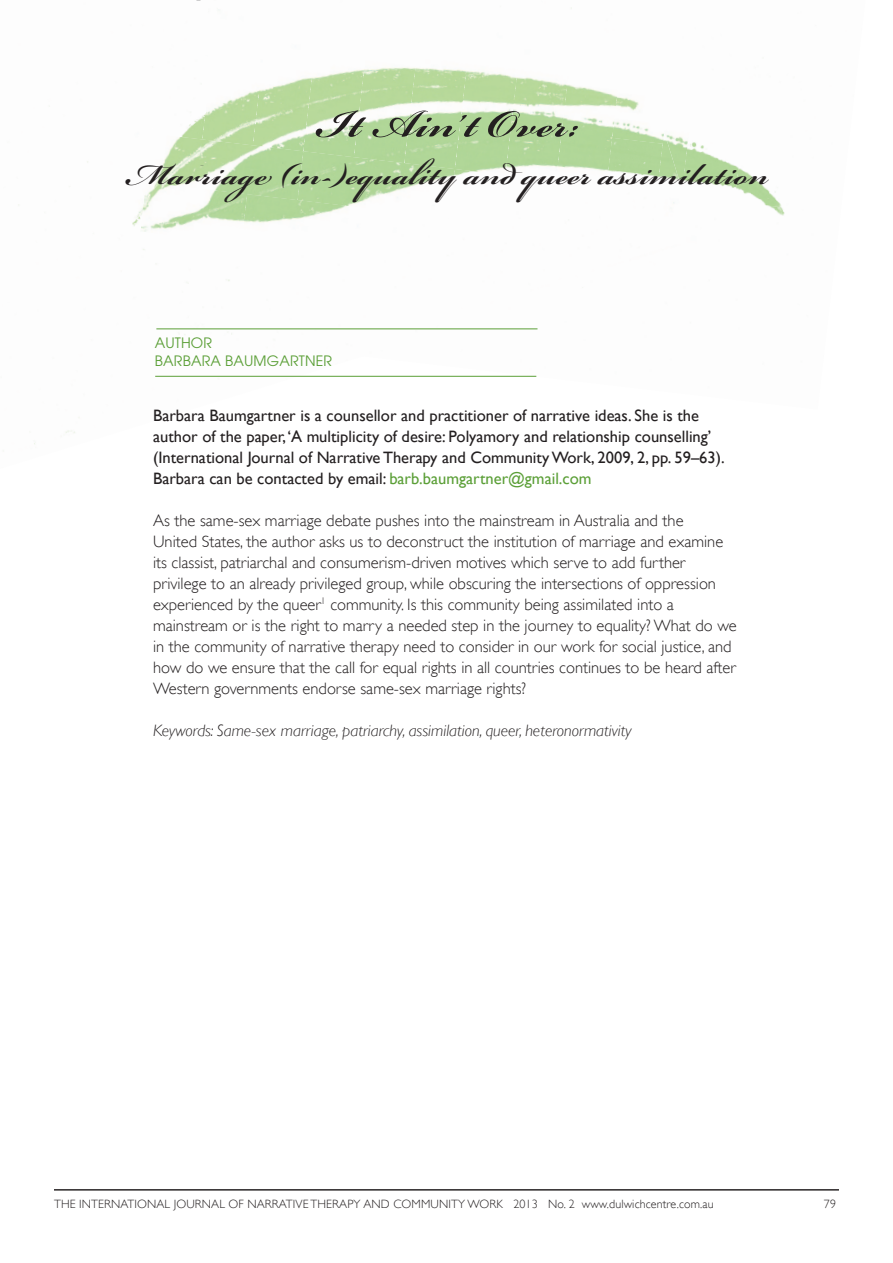
<style>
.page{position:relative;width:893px;height:1263px;background:#fff}
.page>*{position:absolute;margin:0;border:0;box-sizing:border-box;transform-origin:0 0}
.title_heading{font:700 60px "Bickham Script Pro";letter-spacing:.01em;color:#231f20}
.title_heading-2{font:700 45px "Bickham Script Pro";letter-spacing:.01em;color:#231f20}
.author_abstract{font:300 16.5px/21px "Gill Sans";color:#231f20}
.author_contact_detai{font:16.5px/21px "Gill Sans";color:#231f20}
.keywords{font:italic 300 16.5px "Gill Sans";color:#231f20}
.main_text_green_uppe{font:14.25px/18px "ITC Avant Garde Pro";letter-spacing:.01em;color:#5b9f37}
.t1{font:300 12px "Gill Sans";letter-spacing:.01em;color:#231f20}
.s1{color:#5b9f37}
</style>
<div class="page">
<img style="left:752px;top:177px;width:27px;height:25px">
<img style="left:763px;top:202px;width:22px;height:14px">
<img style="left:700px;top:145px;width:52px;height:50px">
<img style="left:500px;top:328px;width:38px;height:49px">
<img style="left:479px;top:329px;width:28px;height:43px">
<img style="left:663px;top:134px;width:37px;height:69px">
<img style="left:624px;top:97px;width:40px;height:47px">
<img style="left:624px;top:138px;width:39px;height:40px">
<img style="left:573px;top:86px;width:51px;height:87px">
<img style="left:455px;top:169px;width:151px;height:7px">
<img style="left:505px;top:77px;width:68px;height:99px">
<img style="left:455px;top:71px;width:68px;height:104px">
<img style="left:422px;top:68px;width:50px;height:101px">
<img style="left:303px;top:151px;width:152px;height:43px">
<img style="left:354px;top:67px;width:68px;height:96px">
<img style="left:247px;top:194px;width:137px;height:29px">
<img style="left:303px;top:67px;width:68px;height:90px">
<img style="left:270px;top:67px;width:51px;height:84px">
<img style="left:156px;top:133px;width:147px;height:67px">
<img style="left:202px;top:88px;width:68px;height:57px">
<img style="left:140px;top:182px;width:107px;height:50px">
<img style="left:156px;top:0;width:63px;height:140px">
<img style="left:156px;top:291px;width:29px;height:44px">
<hr style="left:54px;top:1189px;width:785px;height:1px;background:#231f20">
<hr style="left:156px;top:328px;width:381px;height:1px;background:#5b9f37">
<hr style="left:155px;top:376px;width:381px;height:1px;background:#5b9f37">
<p class="title_heading" style="left:317px;top:80px;width:264px">It Ain’t Over:</p>
<p class="title_heading-2" style="left:127px;top:142px;width:643px">Marriage (in-)equality and queer assimilation</p>
<p class="main_text_green_uppe" style="left:155px;top:334px;width:179px">AUTHOR<br>BARBARA BAUMGARTNER</p>
<p class="author_contact_detai" style="left:153px;top:404px;width:573px">Barbara Baumgartner is a counsellor and practitioner of narrative ideas. She is the author of the paper, ‘A multiplicity of desire: Polyamory and relationship counselling’ (International Journal of Narrative Therapy and Community Work, 2009, 2, pp. 59–63).<br>Barbara can be contacted by email: <span class="s1">barb.baumgartner@gmail.com</span></p>
<p class="author_abstract" style="left:153px;top:509px;width:585px">As the same-sex marriage debate pushes into the mainstream in Australia and the<br>United States, the author asks us to deconstruct the institution of marriage and examine its classist, patriarchal and consumerism-driven motives which serve to add further privilege to an already privileged group, while obscuring the intersections of oppression experienced by the queer<sup>1</sup> community. Is this community being assimilated into a mainstream or is the right to marry a needed step in the journey to equality? What do we in the community of narrative therapy need to consider in our work for social justice, and how do we ensure that the call for equal rights in all countries continues to be heard after Western governments endorse same-sex marriage rights?</p>
<p class="keywords" style="left:153px;top:721px;width:480px">Keywords: Same-sex marriage, patriarchy, assimilation, queer, heteronormativity</p>
<p class="t1" style="left:54px;top:1197px;width:661px">THE INTERNATIONAL JOURNAL OF NARRATIVE THERAPY AND COMMUNITY WORK 2013 No. 2 www.dulwichcentre.com.au</p>
<p class="t1" style="left:824px;top:1197px;width:14px">79</p>
</div>
